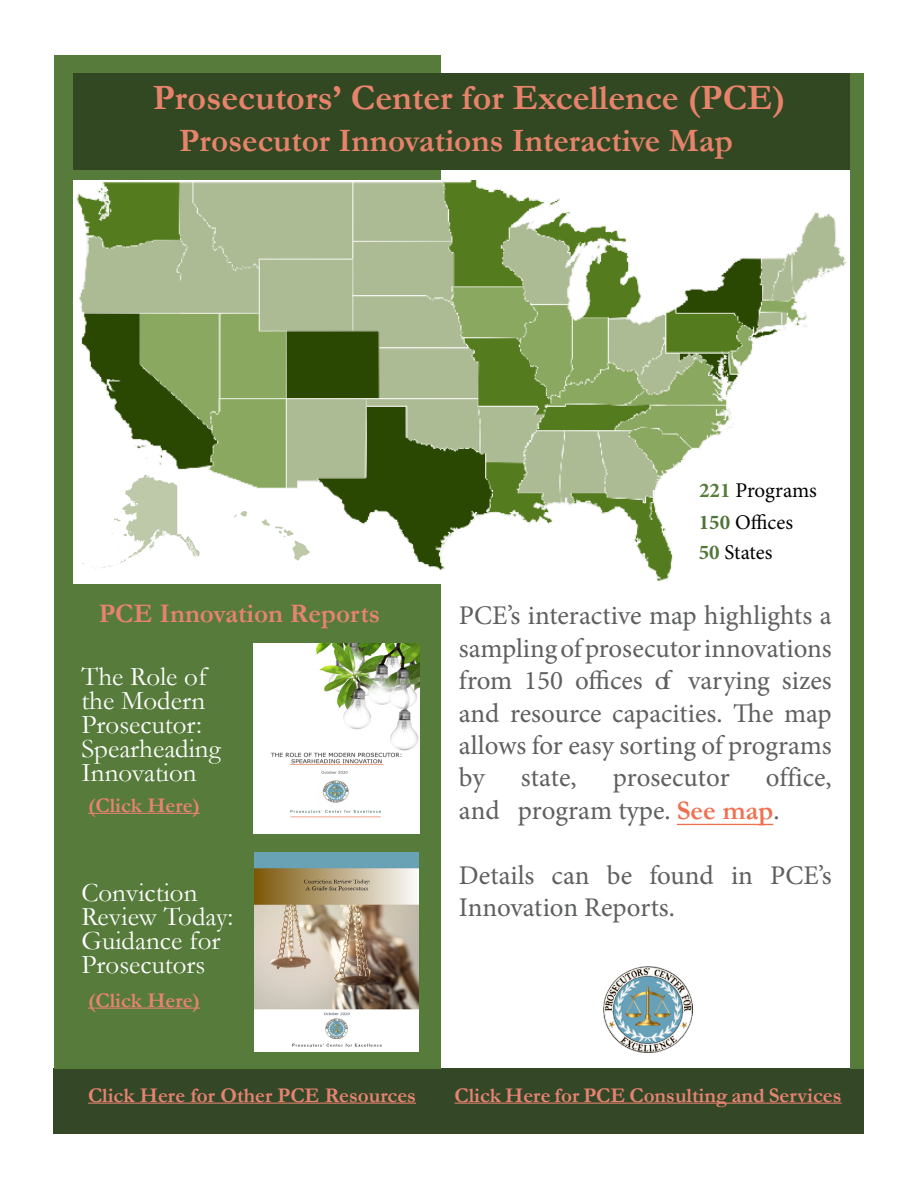
<style>
.page{position:relative;width:918px;height:1188px;background:#fff}
.page>*{position:absolute;margin:0;border:0;box-sizing:border-box;transform-origin:0 0}
.t1{font:700 36px "Garamond";color:#e7836b}
.t2{font:700 33px "Garamond";color:#e7836b}
.t3{font:27px/32.4px "Minion Pro";color:#5e5f5f}
.t4{font:27px/24px "Garamond";color:#fff}
.t5{font:700 27px "Garamond";color:#e78370}
.t6{font:700 21px "Garamond";color:#e78373}
.t7{font:21px/31.2px "Minion Pro";color:#000101}
.s1{color:#e78374}
.s2{font-weight:700;color:#567b3b}
.s3{font-weight:700;color:#4f7438}
.s4{font-weight:700;color:#53773a}
.s5{color:#000}
.s6{font-family:"Garamond";font-weight:700;color:#ee7151}
</style>
<div class="page">
<div style="left:54px;top:1069px;width:810px;height:65px;background:#344827"></div>
<div style="left:54px;top:56px;width:387px;height:1013px;background:#567b3b"></div>
<img style="left:604px;top:966px;width:88px;height:86px">
<img style="left:254px;top:643px;width:165px;height:191px">
<img style="left:254px;top:853px;width:165px;height:199px">
<img style="left:73px;top:180px;width:778px;height:403px">
<div style="left:73px;top:73px;width:778px;height:97px;background:#324823"></div>
<hr style="left:677px;top:824px;width:96px;height:1px;background:#ee7151">
<div style="left:851px;top:73px;width:13px;height:996px;background:#567b3b"></div>
<img style="left:77px;top:472px;width:124px;height:100px">
<img style="left:230px;top:507px;width:80px;height:55px">
<hr style="left:88px;top:1103px;width:328px;height:1px;background:#e78373">
<hr style="left:455px;top:1103px;width:387px;height:1px;background:#e78373">
<hr style="left:88px;top:813px;width:112px;height:1px;background:#e78373">
<hr style="left:96px;top:1008px;width:104px;height:1px;background:#e78373">
<h1 class="t1" style="left:153px;top:76px;width:634px">Prosecutors’ Center for Excellence (PCE)</h1>
<p class="t2" style="left:179px;top:121px;width:555px">Prosecutor Innovations Interactive Map</p>
<p class="t5" style="left:99px;top:598px;width:283px">PCE Innovation Reports</p>
<p class="t4" style="left:81px;top:664px;width:141px">The Role of the Modern<br>Prosecutor:<br>Spearheading<br>Innovation</p>
<p class="t6" style="left:88px;top:793px;width:113px">(Click Here)</p>
<p class="t4" style="left:81px;top:880px;width:153px">Conviction<br>Review Today:<br>Guidance for<br>Prosecutors</p>
<p class="t6" style="left:88px;top:987px;width:113px"><span class="s1">(</span>Click Here)</p>
<p class="t7" style="left:699px;top:475px;width:119px"><span class="s2">221</span> Programs<br><span class="s3">150</span> Offices<br><span class="s4">50</span> <span class="s5">States</span></p>
<p class="t3" style="left:459px;top:600px;width:374px;text-align:justify">PCE’s interactive map highlights a sampling of prosecutor innovations from 150 offices of varying sizes and resource capacities. The map allows for easy sorting of programs by</p>
<p class="t3" style="left:459px;top:762px;width:374px;text-indent:307px">office, and program type. <span class="s6">See map</span>.</p>
<p class="t3" style="left:459px;top:859px;width:374px">Details can be found in PCE’s<br>Innovation Reports.</p>
<p class="t3" style="left:521px;top:762px;width:57px">state,</p>
<p class="t3" style="left:613px;top:762px;width:119px">prosecutor</p>
<p class="t6" style="left:88px;top:1082px;width:329px">Click Here for Other PCE Resources</p>
<p class="t6" style="left:455px;top:1082px;width:388px">Click Here for PCE Consulting and Services</p>
</div>
